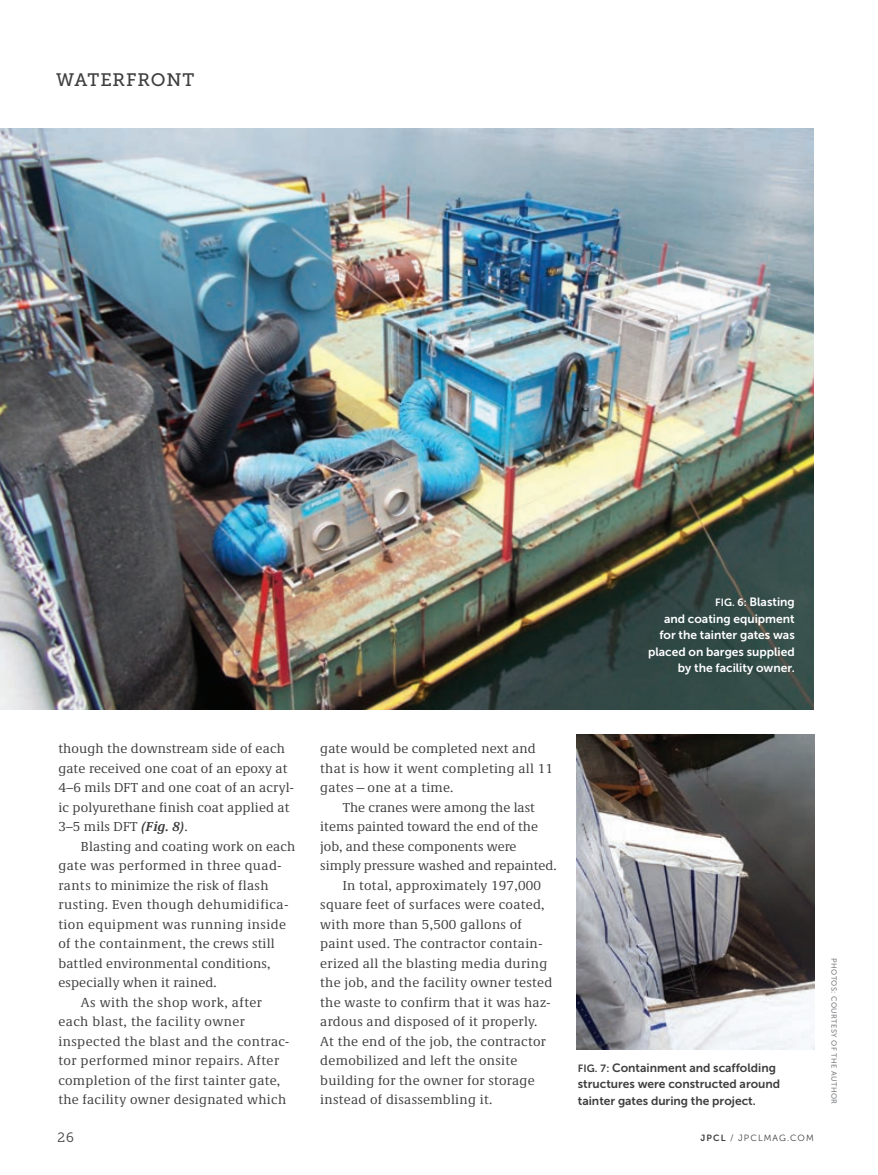
<style>
.page{position:relative;width:878px;height:1175px;background:#fff}
.page>*{position:absolute;margin:0;border:0;box-sizing:border-box;transform-origin:0 0}
.t1{font:18px "Museo Slab 500";letter-spacing:.045em;color:#3e3e3f}
.t2{font:13.5px/19.5px "Demos Next Pro";letter-spacing:.02em;color:#3e3e3f}
.t3{font:13.5px/19.5px "Demos Next Pro";color:#3e3e3f}
.t4{font:13.5px "Museo Slab 300";color:#3e3e3f}
.t5{font:12px/16.5px "Museo Sans 700";color:#fff;text-align:right}
.t6{font:12px/16.5px "Museo Sans 700";color:#3e3e3f}
.t7{font:9px "Museo Sans 300";letter-spacing:.12em;color:#3e3e3f}
.Photo_Credit_RHP{font:7.5px "Museo Sans 500";letter-spacing:.05em;color:#808285}
.s1{font-size:10.5px}
.s2{font-weight:700;font-style:italic}
.s3{font-family:"Museo Sans 700"}
</style>
<div class="page">
<img style="left:0;top:128px;width:813px;height:581px">
<img style="left:576px;top:734px;width:238px;height:315px">
<h1 class="t1" style="left:56px;top:70px;width:139px">WATERFRONT</h1>
<p class="t5" style="left:648px;top:594px;width:148px"><span class="s1">FIG. 6:</span> Blasting<br>and coating equipment for the tainter gates was placed on barges supplied by the facility owner.</p>
<p class="t2" style="left:58px;top:738px;width:237px">though the downstream side of each gate received one coat of an epoxy at 4–6 mils DFT and one coat of an acryl&shy;ic polyurethane finish coat applied at 3–5 mils DFT <span class="s2">(Fig. 8)</span>.</p>
<p class="t2" style="left:58px;top:836px;width:238px;text-indent:23px">Blasting and coating work on each gate was performed in three quad&shy;rants to minimize the risk of flash rusting. Even though dehumidifica&shy;tion equipment was running inside of the containment, the crews still battled environmental conditions, especially when it rained.</p>
<p class="t2" style="left:58px;top:992px;width:232px;text-indent:23px">As with the shop work, after each blast, the facility owner inspected the blast and the contrac&shy;tor performed minor repairs. After completion of the first tainter gate, the facility owner designated which</p>
<p class="t2" style="left:320px;top:738px;width:234px">gate would be completed next and that is how it went completing all 11 gates—one at a time.</p>
<p class="t3" style="left:320px;top:797px;width:238px;text-indent:23px">The cranes were among the last items painted toward the end of the job, and these components were simply pressure washed and repainted.</p>
<p class="t2" style="left:320px;top:875px;width:234px;text-indent:23px">In total, approximately 197,000 square feet of surfaces were coated, with more than 5,500 gallons of paint used. The contractor contain&shy;erized all the blasting media during the job, and the facility owner tested the waste to confirm that it was haz&shy;ardous and disposed of it properly.<br>At the end of the job, the contractor demobilized and left the onsite building for the owner for storage instead of disassembling it.</p>
<p class="t6" style="left:577px;top:1059px;width:204px"><span class="s1">FIG. 7:</span> Containment and scaffolding structures were constructed around tainter gates during the project.</p>
<p class="t4" style="left:57px;top:1129px;width:18px">26</p>
<p class="t7" style="left:700px;top:1133px;width:115px"><span class="s3">JPCL</span> / JPCLMAG.COM</p>
<p class="Photo_Credit_RHP" style="left:838px;top:958px;width:148px;rotate:90deg">PHOTOS: COURTESY OF THE AUTHOR</p>
</div>
